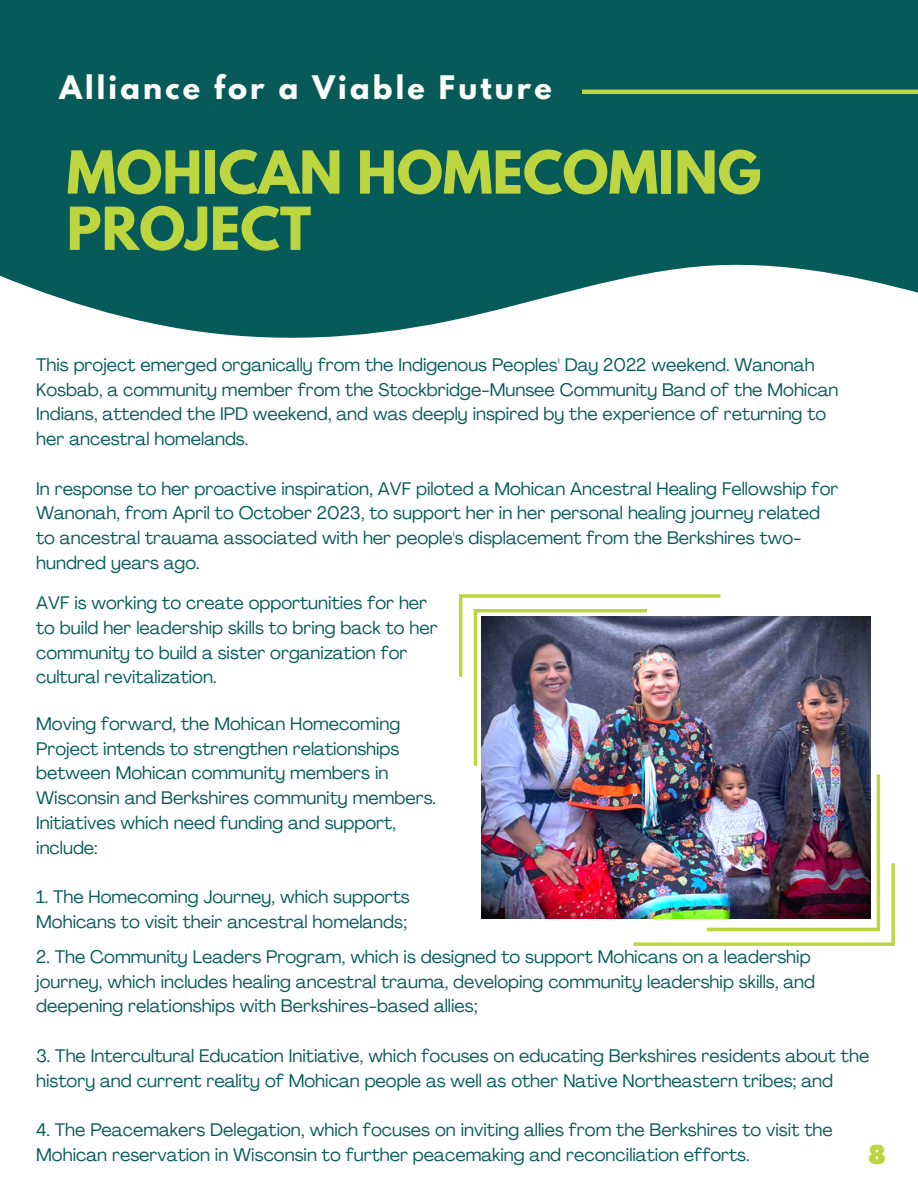
<style>
.page{position:relative;width:918px;height:1188px;background:#fff}
.page>*{position:absolute;margin:0;border:0;box-sizing:border-box;transform-origin:0 0}
.t1{font:700 52.5px/56.2px "League Spartan";color:#bdd53f}
.t2{font:700 28.8px "League Spartan";letter-spacing:.11em;color:#fdfdfd}
.t3{font:900 condensed 26.1px "Agrandir";color:#bdd53f}
.t4{font:18px/24.8px "Agrandir";color:#065b58}
</style>
<div class="page">
<svg style="left:0;top:0;width:918px;height:338px;background:#206c69"></svg>
<hr style="left:582px;top:90px;width:336px;height:4px;background:#bdd53f">
<svg style="left:634px;top:654px;width:261px;height:292px"></svg>
<svg style="left:459px;top:594px;width:261px;height:292px"></svg>
<img style="left:482px;top:617px;width:388px;height:302px">
<h2 class="t2" style="left:60px;top:73px;width:494px">Alliance for a Viable Future</h2>
<h1 class="t1" style="left:67px;top:151px;width:696px">MOHICAN HOMECOMING<br>PROJECT</h1>
<p class="t4" style="left:36px;top:354px;width:804px">This project emerged organically from the Indigenous Peoples' Day 2022 weekend. Wanonah Kosbab, a community member from the Stockbridge-Munsee Community Band of the Mohican Indians, attended the IPD weekend, and was deeply inspired by the experience of returning to her ancestral homelands.</p>
<p class="t4" style="left:36px;top:478px;width:804px">In response to her proactive inspiration, AVF piloted a Mohican Ancestral Healing Fellowship for Wanonah, from April to October 2023, to support her in her personal healing journey related to ancestral trauama associated with her people's displacement from the Berkshires two&shy;hundred years ago.</p>
<p class="t4" style="left:36px;top:592px;width:403px">AVF is working to create opportunities for her to build her leadership skills to bring back to her community to build a sister organization for cultural revitalization.</p>
<p class="t4" style="left:36px;top:713px;width:401px">Moving forward, the Mohican Homecoming Project intends to strengthen relationships between Mohican community members in Wisconsin and Berkshires community members.<br>Initiatives which need funding and support, include:</p>
<p class="t4" style="left:36px;top:886px;width:375px">1. The Homecoming Journey, which supports<br>Mohicans to visit their ancestral homelands;</p>
<p class="t4" style="left:36px;top:946px;width:781px">2. The Community Leaders Program, which is designed to support Mohicans on a leadership journey, which includes healing ancestral trauma, developing community leadership skills, and deepening relationships with Berkshires-based allies;</p>
<p class="t4" style="left:36px;top:1045px;width:835px">3. The Intercultural Education Initiative, which focuses on educating Berkshires residents about the history and current reality of Mohican people as well as other Native Northeastern tribes; and</p>
<p class="t4" style="left:36px;top:1119px;width:798px">4. The Peacemakers Delegation, which focuses on inviting allies from the Berkshires to visit the<br>Mohican reservation in Wisconsin to further peacemaking and reconciliation efforts.</p>
<h3 class="t3" style="left:868px;top:1145px;width:19px">8</h3>
</div>
